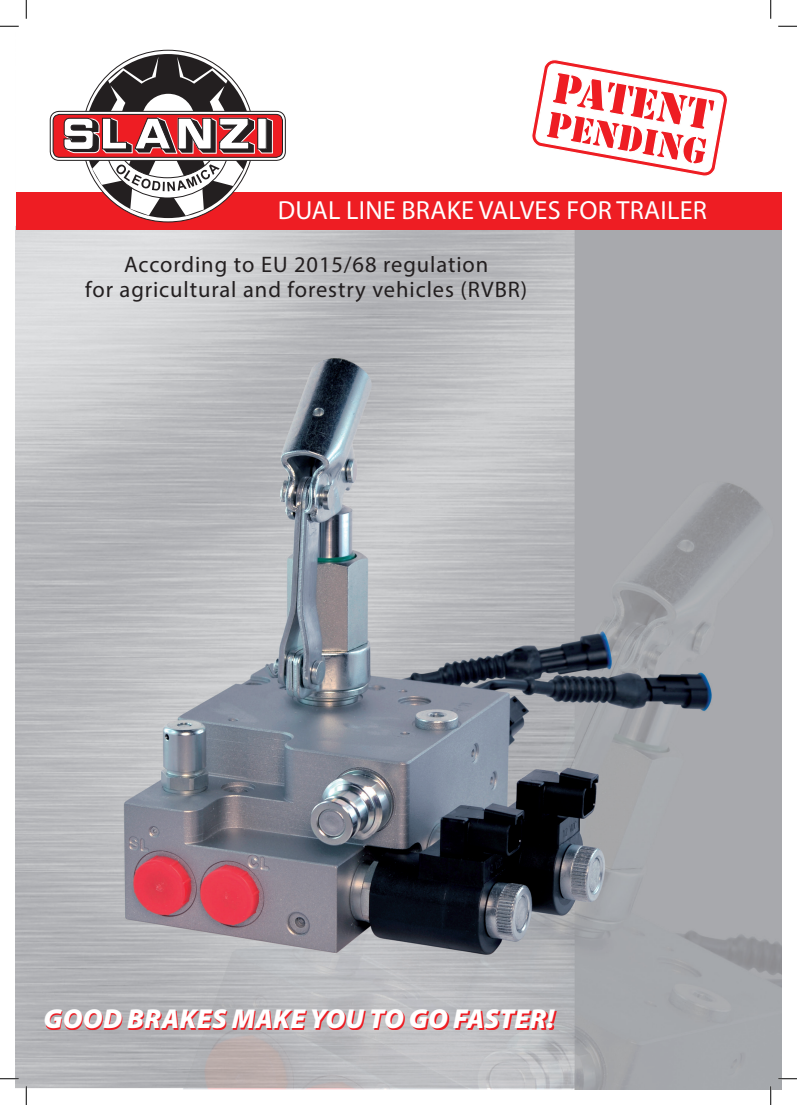
<style>
.page{position:relative;width:797px;height:1105px;background:#fff}
.page>*{position:absolute;margin:0;border:0;box-sizing:border-box;transform-origin:0 0}
.t1{font:italic 900 27.5px "Myriad Pro";letter-spacing:.01em;color:#fff}
.t2{font:26.25px "Myriad Pro";letter-spacing:.01em;color:#fff}
.t3{font:22.5px "Myriad Pro";letter-spacing:.04em;color:#231f20}
</style>
<div class="page">
<img style="left:16px;top:49px;width:765px;height:1040px">
<div style="left:16px;top:193px;width:765px;height:37px;background:#ee1d23"></div>
<div style="left:53px;top:114px;width:229px;height:43px;background:#ee1d23;border-radius:7px"></div>
<div style="left:53px;top:114px;width:230px;height:44px;border:1px solid #231f20;border-radius:7px"></div>
<svg style="left:64px;top:54px;width:209px;height:164px"></svg>
<svg style="left:46px;top:1011px;width:510px;height:19px;background:#d3676c"></svg>
<svg style="left:531px;top:58px;width:197px;height:123px"></svg>
<svg style="left:0;top:25px;width:19px;height:2px"></svg>
<svg style="left:778px;top:25px;width:19px;height:2px"></svg>
<svg style="left:0;top:1078px;width:19px;height:1px"></svg>
<svg style="left:778px;top:1078px;width:19px;height:1px"></svg>
<svg style="left:25px;top:0;width:2px;height:19px"></svg>
<svg style="left:25px;top:1086px;width:2px;height:19px"></svg>
<svg style="left:770px;top:0;width:1px;height:19px"></svg>
<svg style="left:770px;top:1086px;width:1px;height:19px"></svg>
<p class="t2" style="left:278px;top:194px;width:431px">DUAL LINE BRAKE VALVES FOR TRAILER</p>
<p class="t3" style="left:124px;top:250px;width:365px">According to EU 2015/68 regulation</p>
<p class="t3" style="left:85px;top:275px;width:443px">for agricultural and forestry vehicles (RVBR)</p>
<p class="t1" style="left:43px;top:1004px;width:512px">GOOD BRAKES MAKE YOU TO GO FASTER!</p>
</div>
